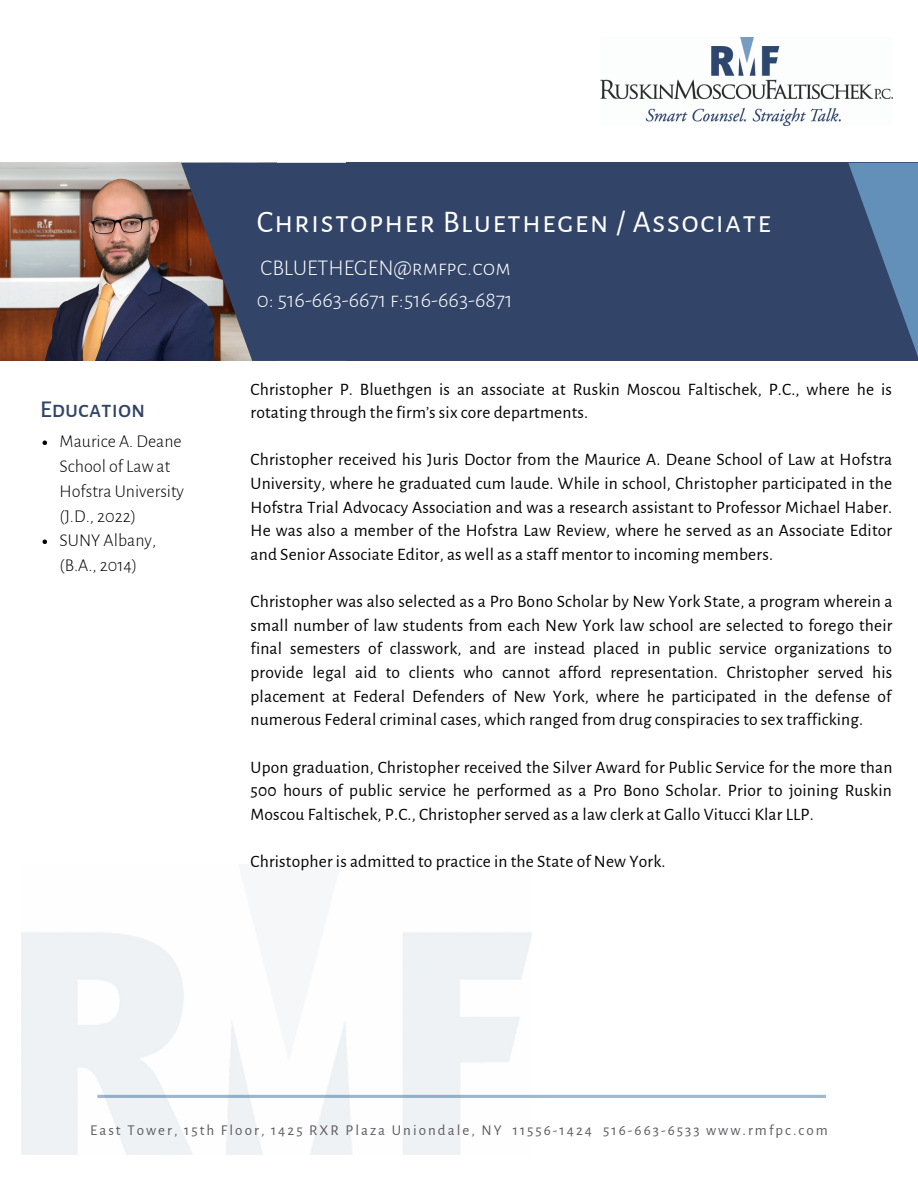
<style>
.page{position:relative;width:918px;height:1188px;background:#fff}
.page>*{position:absolute;margin:0;border:0;box-sizing:border-box;transform-origin:0 0}
.t1{font:31.5px "Alegreya Sans SC";letter-spacing:.04em;color:#fff}
.t2{font:500 23.55px "Alegreya Sans SC";color:#324568}
.t3{font:300 22.5px/31.5px "Alegreya Sans SC";color:#fff}
.t4{font:300 18px/24.8px "Alegreya Sans";color:#000}
.t5{font:17.55px/23.7px "Alegreya Sans";letter-spacing:.01em;color:#000;text-align:justify}
.t6{font:15px "Alegreya Sans";letter-spacing:.135em;color:#5d5a62}
</style>
<div class="page">
<img style="left:600px;top:37px;width:293px;height:89px">
<svg style="left:97px;top:1095px;width:729px;height:3px;background:#9cb6cd"></svg>
<img style="left:0;top:163px;width:181px;height:198px">
<div style="left:346px;top:163px;width:572px;height:198px;background:#324568"></div>
<svg style="left:181px;top:163px;width:165px;height:198px;background:#3f4964"></svg>
<svg style="left:848px;top:163px;width:70px;height:194px"></svg>
<svg style="left:43px;top:441px;width:4px;height:4px"></svg>
<svg style="left:43px;top:540px;width:4px;height:4px"></svg>
<h2 class="t2" style="left:40px;top:399px;width:107px">Education</h2>
<p class="t4" style="left:60px;top:429px;width:126px">Maurice A. Deane<br>School of Law at<br>Hofstra University (J.D., 2022)<br>SUNY Albany, (B.A., 2014)</p>
<h1 class="t1" style="left:257px;top:207px;width:516px">Christopher Bluethegen / Associate</h1>
<p class="t3" style="left:257px;top:253px;width:258px">CBLUETHEGEN@rmfpc.com<br>0: 516-663-6671 f:516-663-6871</p>
<p class="t5" style="left:251px;top:377px;width:643px">Christopher P. Bluethgen is an associate at Ruskin Moscou Faltischek, P.C., where he is rotating through the firm’s six core departments.</p>
<p class="t5" style="left:251px;top:448px;width:643px">Christopher received his Juris Doctor from the Maurice A. Deane School of Law at Hofstra University, where he graduated cum laude. While in school, Christopher participated in the Hofstra Trial Advocacy Association and was a research assistant to Professor Michael Haber.<br>He was also a member of the Hofstra Law Review, where he served as an Associate Editor and Senior Associate Editor, as well as a staff mentor to incoming members.</p>
<p class="t5" style="left:251px;top:590px;width:644px">Christopher was also selected as a Pro Bono Scholar by New York State, a program wherein a small number of law students from each New York law school are selected to forego their final semesters of classwork, and are instead placed in public service organizations to provide legal aid to clients who cannot afford representation. Christopher served his placement at Federal Defenders of New York, where he participated in the defense of numerous Federal criminal cases, which ranged from drug conspiracies to sex trafficking.</p>
<p class="t5" style="left:251px;top:755px;width:643px">Upon graduation, Christopher received the Silver Award for Public Service for the more than 500 hours of public service he performed as a Pro Bono Scholar. Prior to joining Ruskin Moscou Faltischek, P.C., Christopher served as a law clerk at Gallo Vitucci Klar LLP.</p>
<p class="t5" style="left:251px;top:850px;width:416px">Christopher is admitted to practice in the State of New York.</p>
<p class="t6" style="left:90px;top:1123px;width:739px">East Tower, 15th Floor, 1425 RXR Plaza Uniondale, NY 11556-1424 516-663-6533 www.rmfpc.com</p>
</div>
